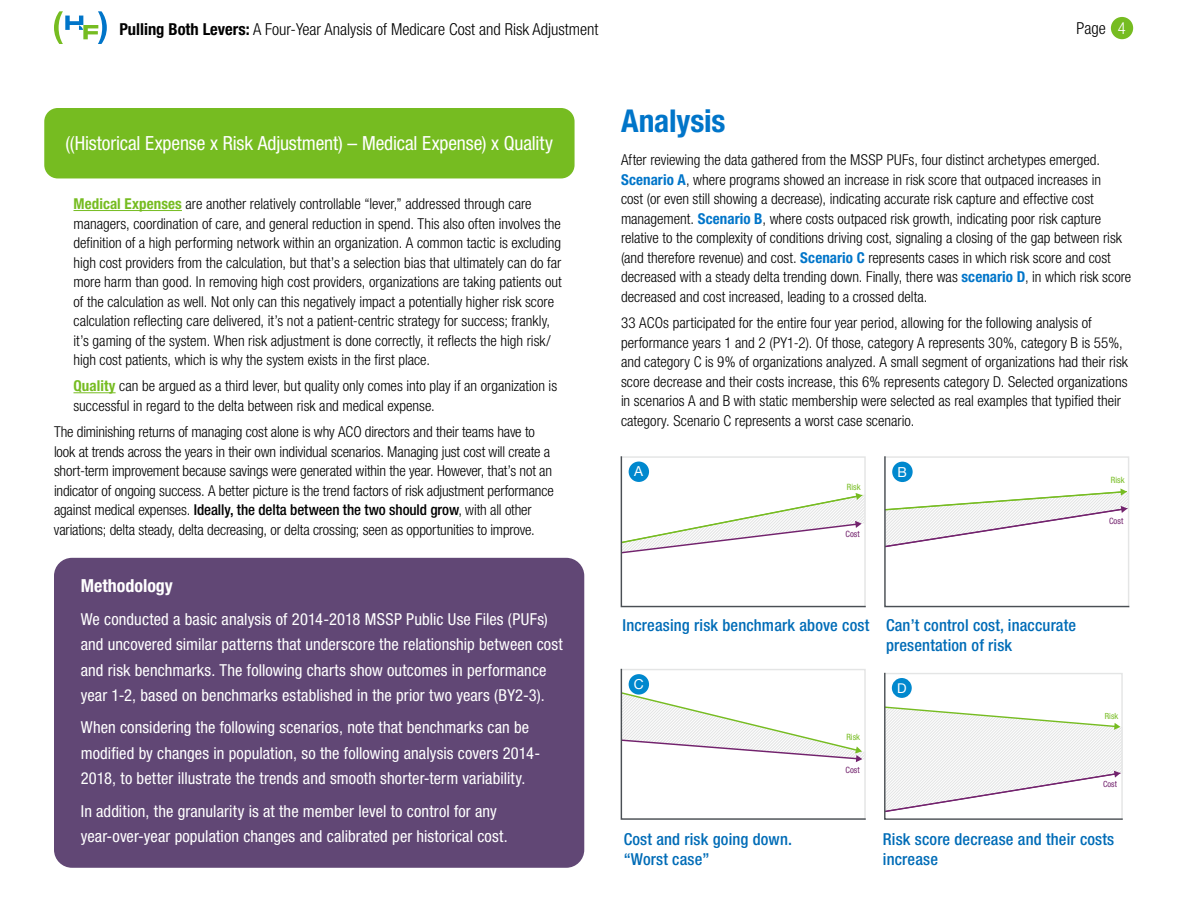
<style>
.page{position:relative;width:1188px;height:918px;background:#fff}
.page>*{position:absolute;margin:0;border:0;box-sizing:border-box;transform-origin:0 0}
.t1{font:700 condensed 31.5px "Helvetica Neue";letter-spacing:-.005em;color:#0075c9}
.t2{font:condensed 19.5px "Helvetica Neue";letter-spacing:-.005em;color:#fff}
.t3{font:700 condensed 18px "Helvetica Neue";color:#fff}
.t4{font:condensed 16.5px/25.5px "Helvetica Neue";letter-spacing:.005em;color:#fff}
.t5{font:500 condensed 16.5px/20px "Helvetica Neue";letter-spacing:.01em;color:#006cb7}
.t6{font:300 condensed 16.5px "Helvetica Neue";color:#000}
.t7{font:300 condensed 15px/19.5px "Helvetica Neue";color:#000}
.t8{font:13.8px "Helvetica Neue";color:#fff}
.t9{font:13.35px "Helvetica Neue";color:#fff}
.t10{font:condensed 8.7px "Helvetica Neue";color:#76bc21}
.t11{font:condensed 8.7px "Helvetica Neue";color:#72226d}
.t12{font:condensed 8.4px "Helvetica Neue";color:#76bc21}
.t13{font:condensed 8.4px "Helvetica Neue";color:#72226d}
.s1{font-weight:700}
.s2{color:#fff}
.s3{font-weight:700;color:#76bc21}
.s4{font-weight:500}
.s5{font-weight:700;color:#0075c9}
</style>
<div class="page">
<div style="left:1111px;top:17px;width:22px;height:22px;background:#76bc21;border-radius:50%"></div>
<svg style="left:54px;top:11px;width:53px;height:33px"></svg>
<hr style="left:74px;top:210px;width:108px;height:1px;background:#76bc21">
<hr style="left:74px;top:392px;width:42px;height:1px;background:#76bc21">
<div style="left:54px;top:558px;width:530px;height:310px;background:#614775;border-radius:18px"></div>
<div style="left:44px;top:108px;width:531px;height:70px;background:#76bc21;border-radius:14px"></div>
<svg style="left:620px;top:668px;width:246px;height:152px"></svg>
<svg style="left:620px;top:456px;width:246px;height:152px"></svg>
<svg style="left:884px;top:456px;width:246px;height:152px"></svg>
<svg style="left:884px;top:672px;width:239px;height:148px"></svg>
<p class="t6" style="left:119px;top:20px;width:481px"><span class="s1">Pulling Both Levers:</span> A Four-Year Analysis of Medicare Cost and Risk Adjustment</p>
<p class="t6" style="left:1077px;top:18px;width:51px">Page <span class="s2">4</span></p>
<h2 class="t2" style="left:65px;top:132px;width:489px">((Historical Expense x Risk Adjustment) – Medical Expense) x Quality</h2>
<p class="t7" style="left:74px;top:194px;width:490px"><span class="s3">Medical Expenses</span> are another relatively controllable “lever,” addressed through care managers, coordination of care, and general reduction in spend. This also often involves the definition of a high performing network within an organization. A common tactic is excluding high cost providers from the calculation, but that’s a selection bias that ultimately can do far more harm than good. In removing high cost providers, organizations are taking patients out of the calculation as well. Not only can this negatively impact a potentially higher risk score calculation reflecting care delivered, it’s not a patient-centric strategy for success; frankly, it’s gaming of the system. When risk adjustment is done correctly, it reflects the high risk/ high cost patients, which is why the system exists in the first place.</p>
<p class="t7" style="left:74px;top:376px;width:485px"><span class="s3">Quality</span> can be argued as a third lever, but quality only comes into play if an organization is successful in regard to the delta between risk and medical expense.</p>
<p class="t7" style="left:54px;top:422px;width:501px">The diminishing returns of managing cost alone is why ACO directors and their teams have to look at trends across the years in their own individual scenarios. Managing just cost will create a short-term improvement because savings were generated within the year. However, that’s not an indicator of ongoing success. A better picture is the trend factors of risk adjustment performance against medical expenses. <span class="s4">Ideally, the delta between the two should grow</span>, with all other variations; delta steady, delta decreasing, or delta crossing; seen as opportunities to improve.</p>
<p class="t3" style="left:81px;top:575px;width:94px">Methodology</p>
<p class="t4" style="left:81px;top:606px;width:483px">We conducted a basic analysis of 2014-2018 MSSP Public Use Files (PUFs) and uncovered similar patterns that underscore the relationship between cost and risk benchmarks. The following charts show outcomes in performance year 1-2, based on benchmarks established in the prior two years (BY2-3).</p>
<p class="t4" style="left:81px;top:715px;width:461px">When considering the following scenarios, note that benchmarks can be modified by changes in population, so the following analysis covers 2014-<br>2018, to better illustrate the trends and smooth shorter-term variability.</p>
<p class="t4" style="left:81px;top:798px;width:428px">In addition, the granularity is at the member level to control for any year-over-year population changes and calibrated per historical cost.</p>
<h1 class="t1" style="left:621px;top:102px;width:106px">Analysis</h1>
<p class="t7" style="left:621px;top:150px;width:512px">After reviewing the data gathered from the MSSP PUFs, four distinct archetypes emerged.<br><span class="s5">Scenario A</span>, where programs showed an increase in risk score that outpaced increases in<br>cost (or even still showing a decrease), indicating accurate risk capture and effective cost management. <span class="s5">Scenario B</span>, where costs outpaced risk growth, indicating poor risk capture relative to the complexity of conditions driving cost, signaling a closing of the gap between risk (and therefore revenue) and cost. <span class="s5">Scenario C</span> represents cases in which risk score and cost decreased with a steady delta trending down. Finally, there was <span class="s5">scenario D</span>, in which risk score decreased and cost increased, leading to a crossed delta.</p>
<p class="t7" style="left:621px;top:313px;width:508px">33 ACOs participated for the entire four year period, allowing for the following analysis of performance years 1 and 2 (PY1-2). Of those, category A represents 30%, category B is 55%, and category C is 9% of organizations analyzed. A small segment of organizations had their risk score decrease and their costs increase, this 6% represents category D. Selected organizations in scenarios A and B with static membership were selected as real examples that typified their category. Scenario C represents a worst case scenario.</p>
<p class="t8" style="left:634px;top:461px;width:10px">A</p>
<p class="t10" style="left:847px;top:482px;width:15px">Risk</p>
<p class="t11" style="left:846px;top:529px;width:16px">Cost</p>
<p class="t8" style="left:898px;top:462px;width:11px">B</p>
<p class="t10" style="left:1111px;top:475px;width:15px">Risk</p>
<p class="t11" style="left:1109px;top:516px;width:16px">Cost</p>
<p class="t5" style="left:886px;top:615px;width:192px;text-indent:-264px">Increasing risk benchmark above cost Can’t control cost, inaccurate presentation of risk</p>
<p class="t8" style="left:634px;top:674px;width:11px">C</p>
<p class="t10" style="left:846px;top:732px;width:15px">Risk</p>
<p class="t11" style="left:846px;top:765px;width:16px">Cost</p>
<p class="t9" style="left:897px;top:678px;width:11px">D</p>
<p class="t12" style="left:1105px;top:711px;width:15px">Risk</p>
<p class="t13" style="left:1103px;top:779px;width:15px">Cost</p>
<p class="t5" style="left:624px;top:829px;width:170px">Cost and risk going down. “Worst case”</p>
<p class="t5" style="left:883px;top:829px;width:233px">Risk score decrease and their costs increase</p>
</div>
